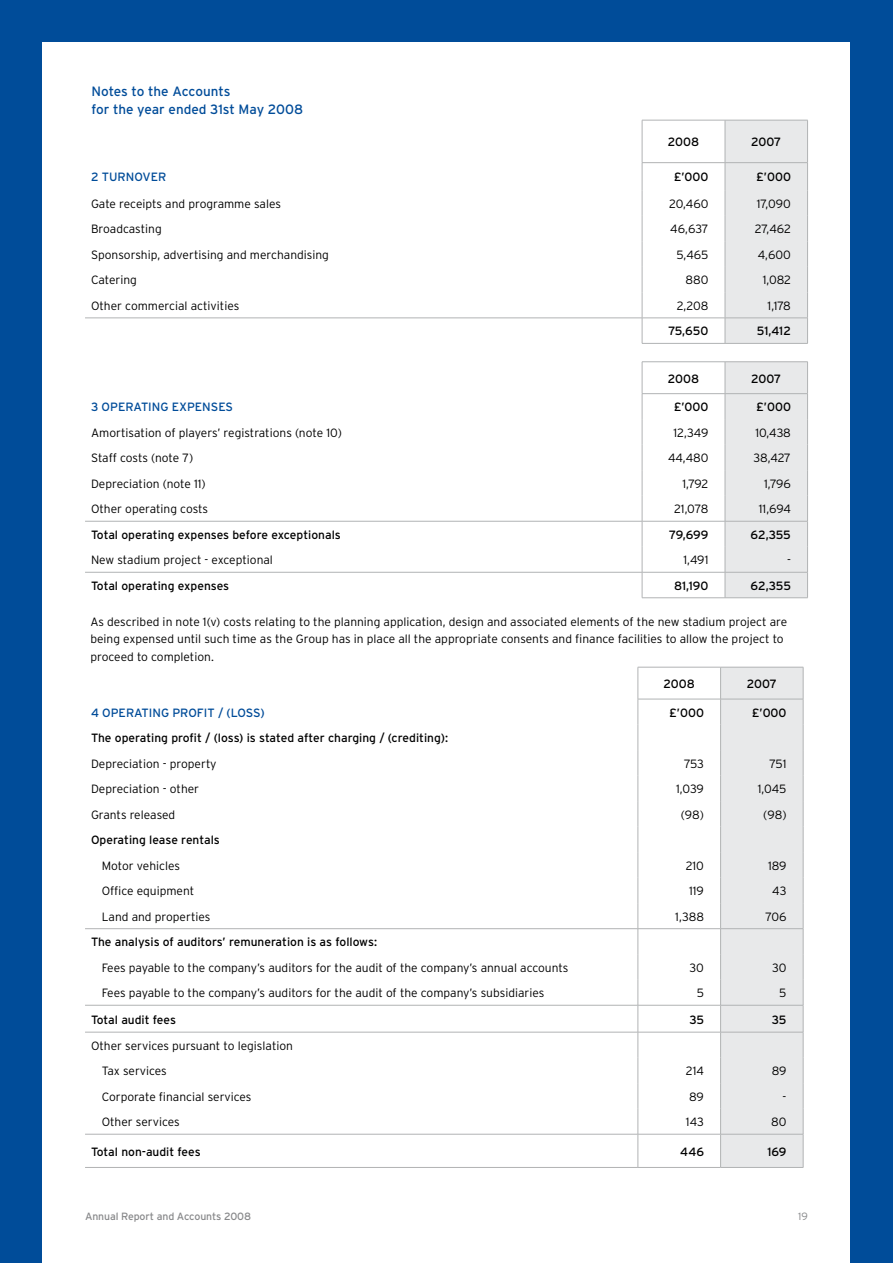
<style>
.page{position:relative;width:893px;height:1263px;background:#004c99}
.page>*{position:absolute;margin:0;border:0;box-sizing:border-box;transform-origin:0 0}
.t1{font:13.5px/18px "Interstate";color:#004c99}
.t2{font:300 12px/16.5px "Interstate";color:#000}
.t3{font:12px "Interstate";color:#000}
.t4{font:12px "Interstate";color:#004c99}
.t5{font:10.5px "Interstate";letter-spacing:-.01em;color:#87888a}
.t6{font:300 10.5px "Interstate";color:#87888a}
</style>
<div class="page">
<div style="left:43px;top:43px;width:807px;height:1220px;background:#fff"></div>
<hr style="left:642px;top:120px;width:83px;height:1px;background:#b1b3b4">
<hr style="left:642px;top:120px;width:1px;height:42px;background:#b1b3b4">
<hr style="left:642px;top:162px;width:83px;height:1px;background:#b1b3b4">
<hr style="left:642px;top:318px;width:83px;height:1px;background:#b1b3b4">
<svg style="left:642px;top:163px;width:1px;height:180px"></svg>
<div style="left:725px;top:120px;width:83px;height:223px;background:#e8e9ea"></div>
<hr style="left:642px;top:343px;width:83px;height:1px;background:#b1b3b4">
<hr style="left:725px;top:343px;width:83px;height:1px;background:#b1b3b4">
<hr style="left:85px;top:318px;width:557px;height:1px;background:#b1b3b4">
<hr style="left:642px;top:361px;width:83px;height:1px;background:#b1b3b4">
<hr style="left:642px;top:362px;width:1px;height:31px;background:#b1b3b4">
<hr style="left:725px;top:361px;width:83px;height:1px;background:#b1b3b4">
<hr style="left:642px;top:393px;width:83px;height:1px;background:#b1b3b4">
<hr style="left:85px;top:521px;width:557px;height:1px;background:#b1b3b4">
<hr style="left:642px;top:521px;width:83px;height:1px;background:#b1b3b4">
<hr style="left:85px;top:572px;width:557px;height:1px;background:#b1b3b4">
<hr style="left:642px;top:572px;width:83px;height:1px;background:#b1b3b4">
<svg style="left:642px;top:394px;width:1px;height:203px"></svg>
<div style="left:725px;top:362px;width:83px;height:235px;background:#e8e9ea"></div>
<hr style="left:642px;top:597px;width:83px;height:1px;background:#b1b3b4">
<hr style="left:725px;top:597px;width:83px;height:1px;background:#b1b3b4">
<hr style="left:638px;top:667px;width:83px;height:1px;background:#b1b3b4">
<hr style="left:638px;top:667px;width:1px;height:32px;background:#b1b3b4">
<hr style="left:638px;top:699px;width:83px;height:1px;background:#b1b3b4">
<hr style="left:638px;top:1134px;width:1px;height:33px;background:#b1b3b4">
<hr style="left:638px;top:1167px;width:83px;height:1px;background:#b1b3b4">
<hr style="left:721px;top:1167px;width:82px;height:1px;background:#b1b3b4">
<hr style="left:85px;top:1005px;width:553px;height:1px;background:#b1b3b4">
<hr style="left:85px;top:1032px;width:553px;height:1px;background:#b1b3b4">
<svg style="left:638px;top:699px;width:1px;height:435px"></svg>
<hr style="left:638px;top:1005px;width:83px;height:1px;background:#b1b3b4">
<hr style="left:638px;top:1032px;width:83px;height:1px;background:#b1b3b4">
<hr style="left:638px;top:1134px;width:83px;height:1px;background:#b1b3b4">
<div style="left:720px;top:667px;width:84px;height:500px;background:#e8e9ea"></div>
<hr style="left:85px;top:1134px;width:553px;height:1px;background:#b1b3b4">
<hr style="left:85px;top:1167px;width:553px;height:1px;background:#b1b3b4">
<hr style="left:85px;top:928px;width:553px;height:1px;background:#b1b3b4">
<hr style="left:638px;top:928px;width:83px;height:1px;background:#b1b3b4">
<hr style="left:721px;top:928px;width:82px;height:1px;background:#b1b3b4">
<p class="t1" style="left:91px;top:82px;width:213px">Notes to the Accounts<br>for the year ended 31st May 2008</p>
<p class="t3" style="left:668px;top:135px;width:33px">2008</p>
<p class="t3" style="left:751px;top:135px;width:32px">2007</p>
<p class="t4" style="left:91px;top:170px;width:77px">2 TURNOVER</p>
<p class="t3" style="left:674px;top:170px;width:36px">£’000</p>
<p class="t3" style="left:756px;top:170px;width:36px">£’000</p>
<p class="t2" style="left:91px;top:195px;width:192px">Gate receipts and programme sales</p>
<p class="t2" style="left:669px;top:195px;width:41px">20,460</p>
<p class="t2" style="left:757px;top:195px;width:36px">17,090</p>
<p class="t2" style="left:91px;top:221px;width:72px">Broadcasting</p>
<p class="t2" style="left:670px;top:221px;width:40px">46,637</p>
<p class="t2" style="left:755px;top:221px;width:38px">27,462</p>
<p class="t2" style="left:91px;top:246px;width:239px">Sponsorship, advertising and merchandising</p>
<p class="t2" style="left:677px;top:246px;width:33px">5,465</p>
<p class="t2" style="left:758px;top:246px;width:34px">4,600</p>
<p class="t2" style="left:91px;top:272px;width:47px">Catering</p>
<p class="t2" style="left:685px;top:272px;width:24px">880</p>
<p class="t2" style="left:763px;top:272px;width:30px">1,082</p>
<p class="t2" style="left:91px;top:297px;width:150px">Other commercial activities</p>
<p class="t2" style="left:677px;top:297px;width:33px">2,208</p>
<p class="t2" style="left:768px;top:297px;width:25px">1,178</p>
<p class="t3" style="left:668px;top:324px;width:42px">75,650</p>
<p class="t3" style="left:757px;top:324px;width:36px">51,412</p>
<p class="t3" style="left:668px;top:372px;width:33px">2008</p>
<p class="t3" style="left:751px;top:372px;width:32px">2007</p>
<p class="t4" style="left:91px;top:400px;width:144px">3 OPERATING EXPENSES</p>
<p class="t3" style="left:674px;top:400px;width:36px">£’000</p>
<p class="t3" style="left:756px;top:400px;width:36px">£’000</p>
<p class="t2" style="left:91px;top:424px;width:252px">Amortisation of players’ registrations (note 10)</p>
<p class="t2" style="left:674px;top:424px;width:36px">12,349</p>
<p class="t2" style="left:755px;top:424px;width:37px">10,438</p>
<p class="t2" style="left:91px;top:450px;width:104px">Staff costs (note 7)</p>
<p class="t2" style="left:668px;top:450px;width:42px">44,480</p>
<p class="t2" style="left:753px;top:450px;width:39px">38,427</p>
<p class="t2" style="left:91px;top:475px;width:116px">Depreciation (note 11)</p>
<p class="t2" style="left:682px;top:475px;width:27px">1,792</p>
<p class="t2" style="left:764px;top:475px;width:28px">1,796</p>
<p class="t2" style="left:91px;top:501px;width:119px">Other operating costs</p>
<p class="t2" style="left:674px;top:501px;width:36px">21,078</p>
<p class="t2" style="left:759px;top:501px;width:34px">11,694</p>
<p class="t3" style="left:91px;top:528px;width:251px">Total operating expenses before exceptionals</p>
<p class="t3" style="left:669px;top:528px;width:41px">79,699</p>
<p class="t3" style="left:751px;top:528px;width:42px">62,355</p>
<p class="t2" style="left:91px;top:552px;width:183px">New stadium project - exceptional</p>
<p class="t2" style="left:683px;top:552px;width:26px">1,491</p>
<p class="t2" style="left:787px;top:552px;width:5px">-</p>
<p class="t3" style="left:91px;top:579px;width:140px">Total operating expenses</p>
<p class="t3" style="left:674px;top:579px;width:36px">81,190</p>
<p class="t3" style="left:751px;top:579px;width:42px">62,355</p>
<p class="t2" style="left:90px;top:614px;width:698px">As described in note 1(v) costs relating to the planning application, design and associated elements of the new stadium project are being expensed until such time as the Group has in place all the appropriate consents and finance facilities to allow the project to</p>
<p class="t2" style="left:90px;top:648px;width:125px">proceed to completion.</p>
<p class="t3" style="left:664px;top:677px;width:33px">2008</p>
<p class="t3" style="left:747px;top:677px;width:32px">2007</p>
<p class="t4" style="left:91px;top:706px;width:175px">4 OPERATING PROFIT / (LOSS)</p>
<p class="t3" style="left:669px;top:706px;width:36px">£’000</p>
<p class="t3" style="left:752px;top:706px;width:36px">£’000</p>
<p class="t3" style="left:91px;top:731px;width:359px">The operating profit / (loss) is stated after charging / (crediting):</p>
<p class="t2" style="left:91px;top:755px;width:127px">Depreciation - property</p>
<p class="t2" style="left:684px;top:755px;width:21px">753</p>
<p class="t2" style="left:769px;top:755px;width:18px">751</p>
<p class="t2" style="left:91px;top:781px;width:110px">Depreciation - other</p>
<p class="t2" style="left:676px;top:781px;width:29px">1,039</p>
<p class="t2" style="left:758px;top:781px;width:30px">1,045</p>
<p class="t2" style="left:91px;top:806px;width:86px">Grants released</p>
<p class="t2" style="left:681px;top:806px;width:25px">(98)</p>
<p class="t2" style="left:763px;top:806px;width:25px">(98)</p>
<p class="t3" style="left:91px;top:833px;width:130px">Operating lease rentals</p>
<p class="t2" style="left:102px;top:857px;width:80px">Motor vehicles</p>
<p class="t2" style="left:686px;top:857px;width:20px">210</p>
<p class="t2" style="left:768px;top:857px;width:20px">189</p>
<p class="t2" style="left:102px;top:883px;width:94px">Office equipment</p>
<p class="t2" style="left:689px;top:883px;width:16px">119</p>
<p class="t2" style="left:772px;top:883px;width:16px">43</p>
<p class="t2" style="left:102px;top:908px;width:110px">Land and properties</p>
<p class="t2" style="left:675px;top:908px;width:30px">1,388</p>
<p class="t2" style="left:765px;top:908px;width:23px">706</p>
<p class="t3" style="left:91px;top:935px;width:287px">The analysis of auditors’ remuneration is as follows:</p>
<p class="t2" style="left:102px;top:959px;width:468px">Fees payable to the company’s auditors for the audit of the company’s annual accounts</p>
<p class="t2" style="left:690px;top:959px;width:16px">30</p>
<p class="t2" style="left:772px;top:959px;width:16px">30</p>
<p class="t2" style="left:102px;top:985px;width:444px">Fees payable to the company’s auditors for the audit of the company’s subsidiaries</p>
<p class="t2" style="left:697px;top:985px;width:9px">5</p>
<p class="t2" style="left:779px;top:985px;width:9px">5</p>
<p class="t3" style="left:91px;top:1012px;width:87px">Total audit fees</p>
<p class="t3" style="left:689px;top:1012px;width:16px">35</p>
<p class="t3" style="left:772px;top:1012px;width:16px">35</p>
<p class="t2" style="left:102px;top:1033px;width:193px;line-height:25.5px;text-indent:-11px">Other services pursuant to legislation<br>Tax services</p>
<p class="t2" style="left:686px;top:1063px;width:20px">214</p>
<p class="t2" style="left:772px;top:1063px;width:16px">89</p>
<p class="t2" style="left:102px;top:1088px;width:151px">Corporate financial services</p>
<p class="t2" style="left:689px;top:1088px;width:16px">89</p>
<p class="t2" style="left:783px;top:1088px;width:5px">-</p>
<p class="t2" style="left:102px;top:1114px;width:80px">Other services</p>
<p class="t2" style="left:686px;top:1114px;width:19px">143</p>
<p class="t2" style="left:771px;top:1114px;width:17px">80</p>
<p class="t3" style="left:91px;top:1145px;width:111px">Total non-audit fees</p>
<p class="t3" style="left:680px;top:1145px;width:25px">446</p>
<p class="t3" style="left:767px;top:1145px;width:21px">169</p>
<p class="t5" style="left:85px;top:1211px;width:168px">Annual Report and Accounts 2008</p>
<p class="t6" style="left:798px;top:1211px;width:11px">19</p>
</div>
